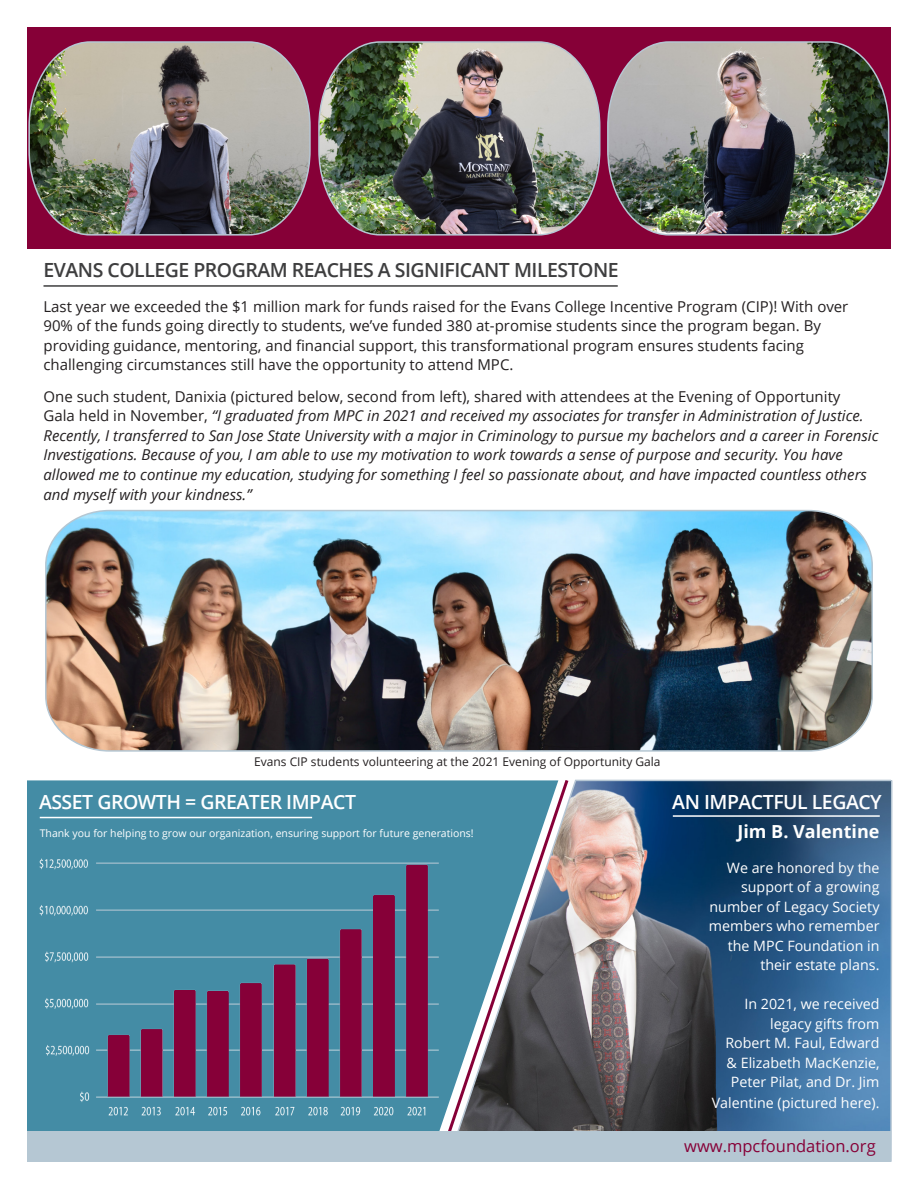
<style>
.page{position:relative;width:918px;height:1188px;background:#fff}
.page>*{position:absolute;margin:0;border:0;box-sizing:border-box;transform-origin:0 0}
.t1{font:600 19.5px "Open Sans";letter-spacing:-.025em;color:#3e3e3f}
.t2{font:600 19.5px "Open Sans";letter-spacing:-.025em;color:#fff}
.t3{font:600 19.5px "Open Sans";letter-spacing:-.025em;color:#fff}
.t4{font:700 18px "Open Sans";color:#fff}
.t5{font:16.5px "Open Sans";color:#860037}
.t6{font:italic 15px/19.5px "Open Sans";color:#231f20}
.t7{font:15px/19.5px "Open Sans";color:#231f20}
.t8{font:14.25px/19.5px "Open Sans";color:#fff;text-align:right}
.t9{font:12px "Open Sans";color:#231f20}
.t10{font:10.5px "Open Sans";color:#fff}
.s1{font-style:normal}
</style>
<div class="page">
<div style="left:27px;top:780px;width:409px;height:351px;background:#448ca5"></div>
<div style="left:27px;top:27px;width:864px;height:221px;background:#860037"></div>
<img style="left:28px;top:41px;width:283px;height:195px">
<img style="left:607px;top:41px;width:283px;height:195px">
<img style="left:318px;top:41px;width:283px;height:195px">
<hr style="left:44px;top:285px;width:574px;height:2px;background:#3e3e3f">
<img style="left:45px;top:509px;width:828px;height:243px">
<img style="left:28px;top:858px;width:408px;height:269px">
<div style="left:436px;top:780px;width:10px;height:351px;background:#448ca5"></div>
<svg style="left:446px;top:779px;width:447px;height:383px;background:#516b84"></svg>
<hr style="left:40px;top:817px;width:272px;height:1px;background:#fff">
<hr style="left:673px;top:815px;width:207px;height:2px;background:#fff">
<div style="left:27px;top:1131px;width:864px;height:31px;background:#b5c7d3"></div>
<p class="t1" style="left:44px;top:257px;width:577px">EVANS COLLEGE PROGRAM REACHES A SIGNIFICANT MILESTONE</p>
<p class="t7" style="left:44px;top:296px;width:806px">Last year we exceeded the $1 million mark for funds raised for the Evans College Incentive Program (CIP)! With over</p>
<p class="t7" style="left:44px;top:316px;width:779px">90% of the funds going directly to students, we’ve funded 380 at-promise students since the program began. By providing guidance, mentoring, and financial support, this transformational program ensures students facing challenging circumstances still have the opportunity to attend MPC.</p>
<p class="t6" style="left:44px;top:386px;width:836px"><span class="s1">One such student, Danixia (pictured below, second from left), shared with attendees at the Evening of Opportunity<br>Gala held in November,</span> “I graduated from MPC in 2021 and received my associates for transfer in Administration of Justice.<br>Recently, I transferred to San Jose State University with a major in Criminology to pursue my bachelors and a career in Forensic Investigations. Because of you, I am able to use my motivation to work towards a sense of purpose and security. You have allowed me to continue my education, studying for something I feel so passionate about, and have impacted countless others and myself with your kindness.”</p>
<p class="t9" style="left:254px;top:753px;width:408px">Evans CIP students volunteering at the 2021 Evening of Opportunity Gala</p>
<p class="t2" style="left:39px;top:788px;width:319px">ASSET GROWTH = GREATER IMPACT</p>
<p class="t3" style="left:672px;top:788px;width:211px">AN IMPACTFUL LEGACY</p>
<p class="t4" style="left:738px;top:819px;width:144px">Jim B. Valentine</p>
<p class="t10" style="left:40px;top:826px;width:436px">Thank you for helping to grow our organization, ensuring support for future generations!</p>
<p class="t8" style="left:709px;top:857px;width:172px">We are honored by the support of a growing number of Legacy Society members who remember the MPC Foundation in their estate plans.</p>
<p class="t8" style="left:744px;top:994px;width:137px">In 2021, we received legacy gifts from</p>
<p class="t8" style="left:725px;top:1033px;width:156px;text-align:center">Robert M. Faul, Edward &amp; Elizabeth MacKenzie,<br>Peter Pilat, and Dr. Jim</p>
<p class="t8" style="left:712px;top:1093px;width:169px">Valentine (pictured here).</p>
<p class="t5" style="left:684px;top:1135px;width:193px">www.mpcfoundation.org</p>
</div>
